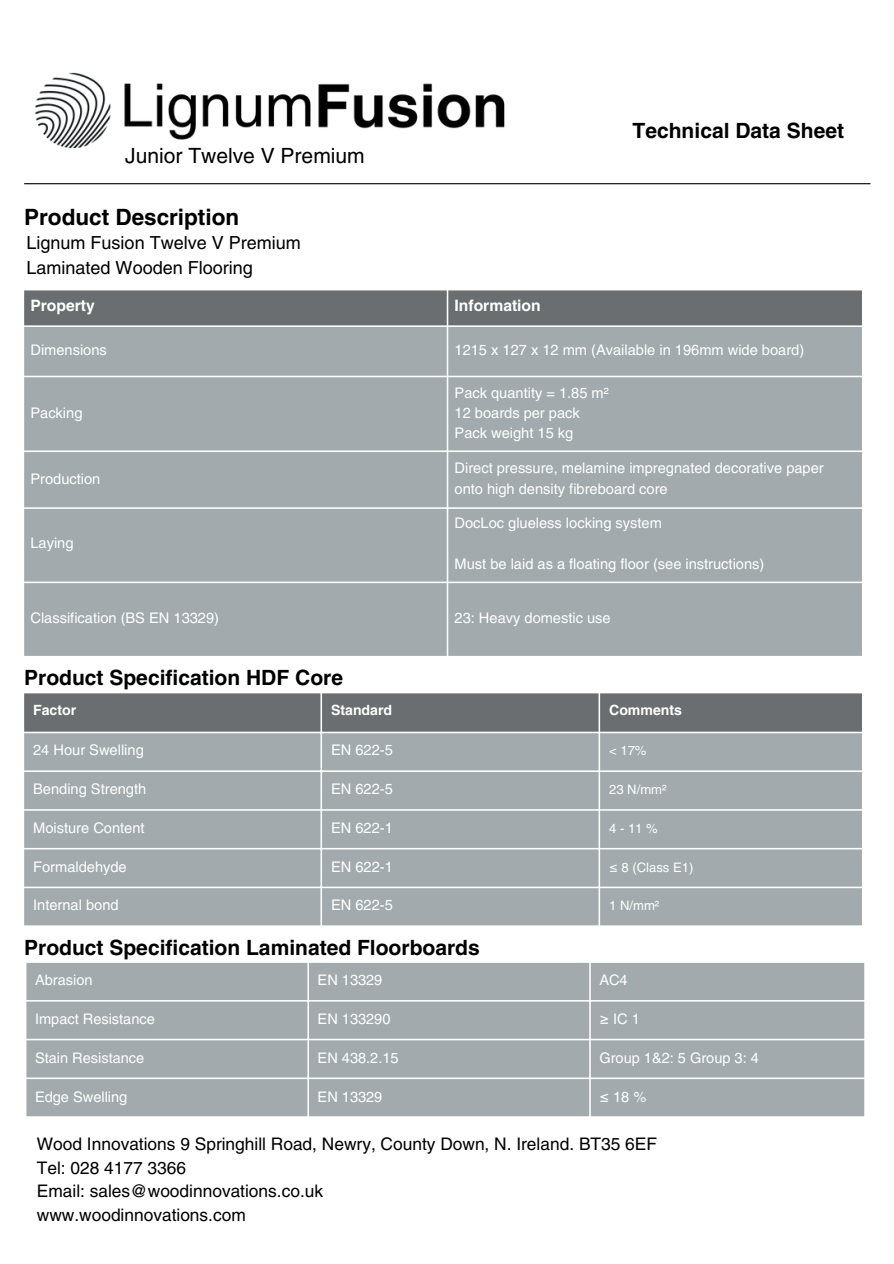
<style>
.page{position:relative;width:894px;height:1264px;background:#fff}
.page>*{position:absolute;margin:0;border:0;box-sizing:border-box;transform-origin:0 0}
.t1{font:700 22.5px "Helvetica LT Std";color:#000}
.t2{font:700 21px "Helvetica LT Std";color:#000}
.t3{font:21px "Helvetica LT Pro";color:#000}
.t4{font:18px/24.8px "Helvetica LT Pro";color:#000}
.t5{font:17.25px/23.7px "Helvetica LT Pro";color:#000}
.t6{font:700 15.6px "Helvetica LT Std";color:#fff}
.t7{font:14.7px/20.2px "Helvetica LT Pro";color:#fff}
.t8{font:14.55px "Helvetica LT Pro";color:#fff}
.t9{font:700 14.1px "Helvetica LT Std";color:#fff}
.t10{font:13.05px "Helvetica LT Pro";color:#fff}
</style>
<div class="page">
<img style="left:35px;top:72px;width:470px;height:77px">
<div style="left:24px;top:290px;width:837px;height:35px;background:#6a6e70"></div>
<div style="left:24px;top:327px;width:837px;height:329px;background:#a2aaad"></div>
<div style="left:24px;top:693px;width:837px;height:38px;background:#6a6e70"></div>
<div style="left:24px;top:733px;width:837px;height:192px;background:#a2aaad"></div>
<hr style="left:24px;top:183px;width:846px;height:1px;background:#000">
<div style="left:26px;top:962px;width:838px;height:154px;background:#a2aaad"></div>
<h2 class="t3" style="left:125px;top:148px;width:241px">Junior Twelve V Premium</h2>
<h1 class="t1" style="left:24px;top:209px;width:216px">Product Description</h1>
<p class="t4" style="left:26px;top:232px;width:276px">Lignum Fusion Twelve V Premium<br>Laminated Wooden Flooring</p>
<h2 class="t2" style="left:632px;top:123px;width:213px">Technical Data Sheet</h2>
<p class="t6" style="left:30px;top:299px;width:66px">Property</p>
<p class="t6" style="left:454px;top:299px;width:88px">Information</p>
<p class="t7" style="left:30px;top:341px;width:78px">Dimensions</p>
<p class="t7" style="left:454px;top:341px;width:351px">1215 x 127 x 12 mm (Available in 196mm wide board)</p>
<p class="t7" style="left:30px;top:404px;width:54px">Packing</p>
<p class="t7" style="left:454px;top:383px;width:155px">Pack quantity = 1.85 m²<br>12 boards per pack<br>Pack weight 15 kg</p>
<p class="t7" style="left:30px;top:469px;width:71px">Production</p>
<p class="t7" style="left:454px;top:459px;width:370px">Direct pressure, melamine impregnated decorative paper onto high density fibreboard core</p>
<p class="t7" style="left:30px;top:534px;width:45px">Laying</p>
<p class="t7" style="left:454px;top:514px;width:209px">DocLoc glueless locking system</p>
<p class="t7" style="left:454px;top:554px;width:311px">Must be laid as a floating floor (see instructions)</p>
<p class="t7" style="left:30px;top:608px;width:190px">Classification (BS EN 13329)</p>
<p class="t7" style="left:454px;top:608px;width:158px">23: Heavy domestic use</p>
<h2 class="t2" style="left:24px;top:670px;width:320px">Product Specification HDF Core</h2>
<p class="t9" style="left:33px;top:705px;width:45px">Factor</p>
<p class="t9" style="left:331px;top:705px;width:63px">Standard</p>
<p class="t9" style="left:609px;top:705px;width:74px">Comments</p>
<p class="t7" style="left:33px;top:741px;width:112px">24 Hour Swelling</p>
<p class="t7" style="left:331px;top:741px;width:63px">EN 622-5</p>
<p class="t10" style="left:609px;top:746px;width:39px">&lt; 17%</p>
<p class="t7" style="left:33px;top:780px;width:115px">Bending Strength</p>
<p class="t7" style="left:331px;top:780px;width:63px">EN 622-5</p>
<p class="t10" style="left:609px;top:784px;width:59px">23 N/mm²</p>
<p class="t7" style="left:33px;top:819px;width:113px">Moisture Content</p>
<p class="t7" style="left:331px;top:819px;width:63px">EN 622-1</p>
<p class="t10" style="left:609px;top:823px;width:50px">4-11%</p>
<p class="t7" style="left:33px;top:857px;width:95px">Formaldehyde</p>
<p class="t7" style="left:331px;top:857px;width:63px">EN 622-1</p>
<p class="t10" style="left:609px;top:862px;width:86px">≤ 8 (Class E1)</p>
<p class="t7" style="left:33px;top:896px;width:87px">Internal bond</p>
<p class="t7" style="left:331px;top:896px;width:63px">EN 622-5</p>
<p class="t10" style="left:609px;top:900px;width:52px">1 N/mm²</p>
<h2 class="t2" style="left:24px;top:939px;width:457px">Product Specification Laminated Floorboards</h2>
<p class="t8" style="left:35px;top:974px;width:59px">Abrasion</p>
<p class="t8" style="left:317px;top:974px;width:66px">EN 13329</p>
<p class="t8" style="left:599px;top:974px;width:30px">AC4</p>
<p class="t8" style="left:35px;top:1013px;width:121px">Impact Resistance</p>
<p class="t8" style="left:317px;top:1013px;width:74px">EN 133290</p>
<p class="t8" style="left:599px;top:1013px;width:42px">≥IC1</p>
<p class="t8" style="left:35px;top:1052px;width:111px">Stain Resistance</p>
<p class="t8" style="left:317px;top:1052px;width:82px">EN 438.2.15</p>
<p class="t8" style="left:599px;top:1052px;width:161px">Group 1&amp;2: 5 Group 3: 4</p>
<p class="t8" style="left:35px;top:1091px;width:94px">Edge Swelling</p>
<p class="t8" style="left:317px;top:1091px;width:66px">EN 13329</p>
<p class="t8" style="left:599px;top:1091px;width:48px">≤18%</p>
<p class="t5" style="left:37px;top:1133px;width:621px">Wood Innovations 9 Springhill Road, Newry, County Down, N. Ireland. BT35 6EF Tel: 028 4177 3366<br>Email: sales@woodinnovations.co.uk<br>www.woodinnovations.com</p>
</div>
